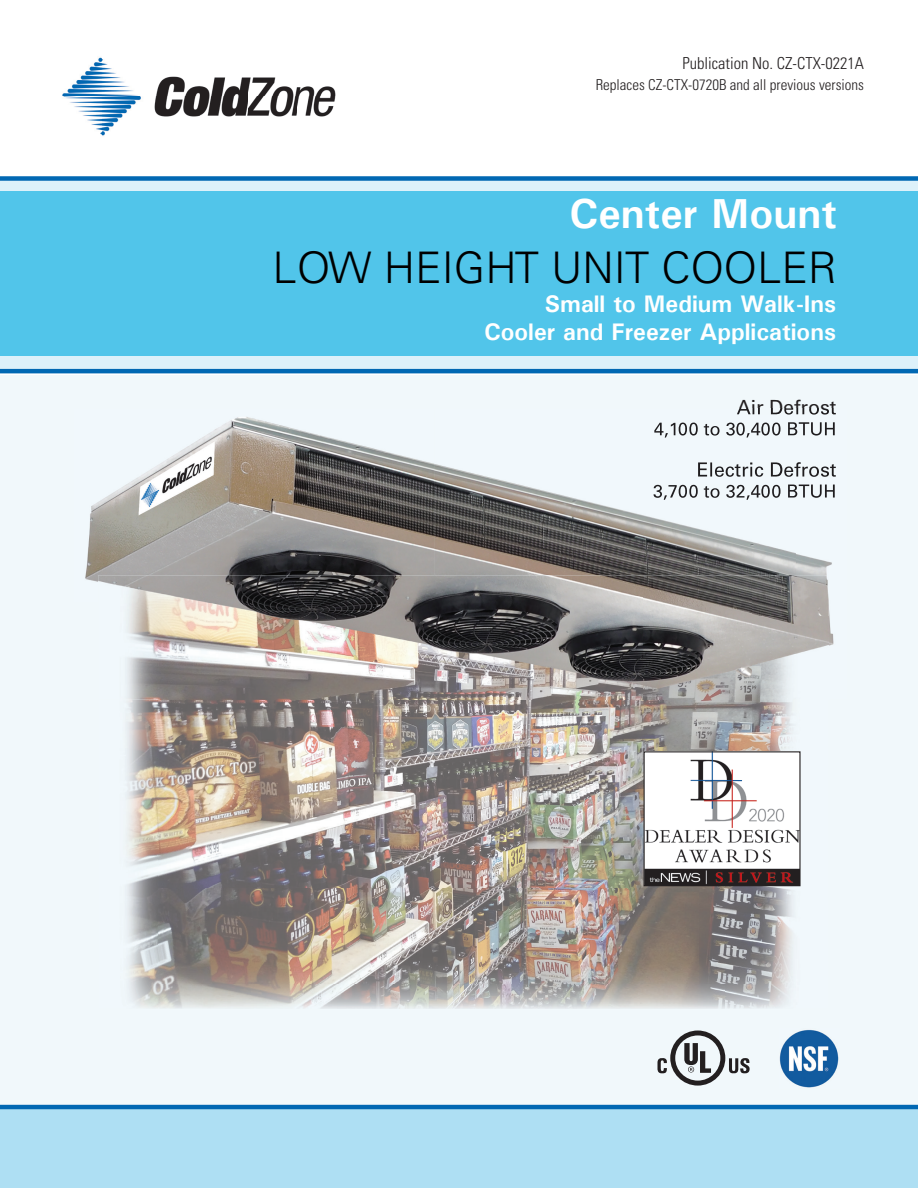
<style>
.page{position:relative;width:918px;height:1188px;background:#fff}
.page>*{position:absolute;margin:0;border:0;box-sizing:border-box;transform-origin:0 0}
.t1{font:300 43.5px "Univers";color:#000}
.t2{font:700 42px "Univers";color:#fff}
.t3{font:700 24px/28.5px "Univers";color:#fff;text-align:right}
.t4{font:19.5px "Univers";color:#231f20}
.t5{font:300 condensed 16.5px "Univers LT Std";color:#231f20}
.t6{font:300 condensed 15px "Univers LT Std";color:#231f20}
</style>
<div class="page">
<div style="left:0;top:375px;width:918px;height:729px;background:#f1f8fb"></div>
<div style="left:0;top:179px;width:918px;height:190px;background:#ddf1fa"></div>
<div style="left:0;top:191px;width:918px;height:165px;background:#51c5ea"></div>
<img style="left:62px;top:57px;width:274px;height:79px">
<div style="left:0;top:1107px;width:918px;height:81px;background:#aedff3"></div>
<hr style="left:0;top:1105px;width:918px;height:4px;background:#0168b3">
<hr style="left:0;top:369px;width:918px;height:4px;background:#0168b3">
<div style="left:0;top:176px;width:918px;height:5px;background:#0168b3"></div>
<img style="left:127px;top:603px;width:75px;height:405px">
<img style="left:725px;top:700px;width:76px;height:308px">
<img style="left:202px;top:984px;width:523px;height:25px">
<img style="left:159px;top:603px;width:593px;height:381px">
<img style="left:85px;top:417px;width:349px;height:186px">
<img style="left:434px;top:464px;width:362px;height:111px">
<img style="left:796px;top:484px;width:39px;height:162px">
<img style="left:85px;top:602px;width:13px;height:1px">
<img style="left:737px;top:409px;width:99px;height:6px">
<img style="left:654px;top:422px;width:181px;height:16px">
<img style="left:698px;top:462px;width:138px;height:15px">
<img style="left:654px;top:485px;width:181px;height:15px">
<img style="left:202px;top:575px;width:626px;height:42px">
<img style="left:752px;top:616px;width:76px;height:84px">
<img style="left:779px;top:1030px;width:60px;height:58px">
<svg style="left:657px;top:1031px;width:93px;height:55px"></svg>
<img style="left:646px;top:753px;width:153px;height:131px">
<div style="left:644px;top:751px;width:157px;height:135px;border:1px solid #231f20"></div>
<p class="t5" style="left:683px;top:54px;width:183px">Publication No. CZ-CTX-0221A</p>
<p class="t6" style="left:596px;top:76px;width:270px">Replaces CZ-CTX-0720B and all previous versions</p>
<h2 class="t2" style="left:569px;top:187px;width:270px">Center Mount</h2>
<h1 class="t1" style="left:273px;top:241px;width:566px">LOW HEIGHT UNIT COOLER</h1>
<p class="t3" style="left:484px;top:289px;width:354px">Small to Medium Walk-Ins<br>Cooler and Freezer Applications</p>
<p class="t4" style="left:737px;top:396px;width:101px">Air Defrost</p>
</div>
